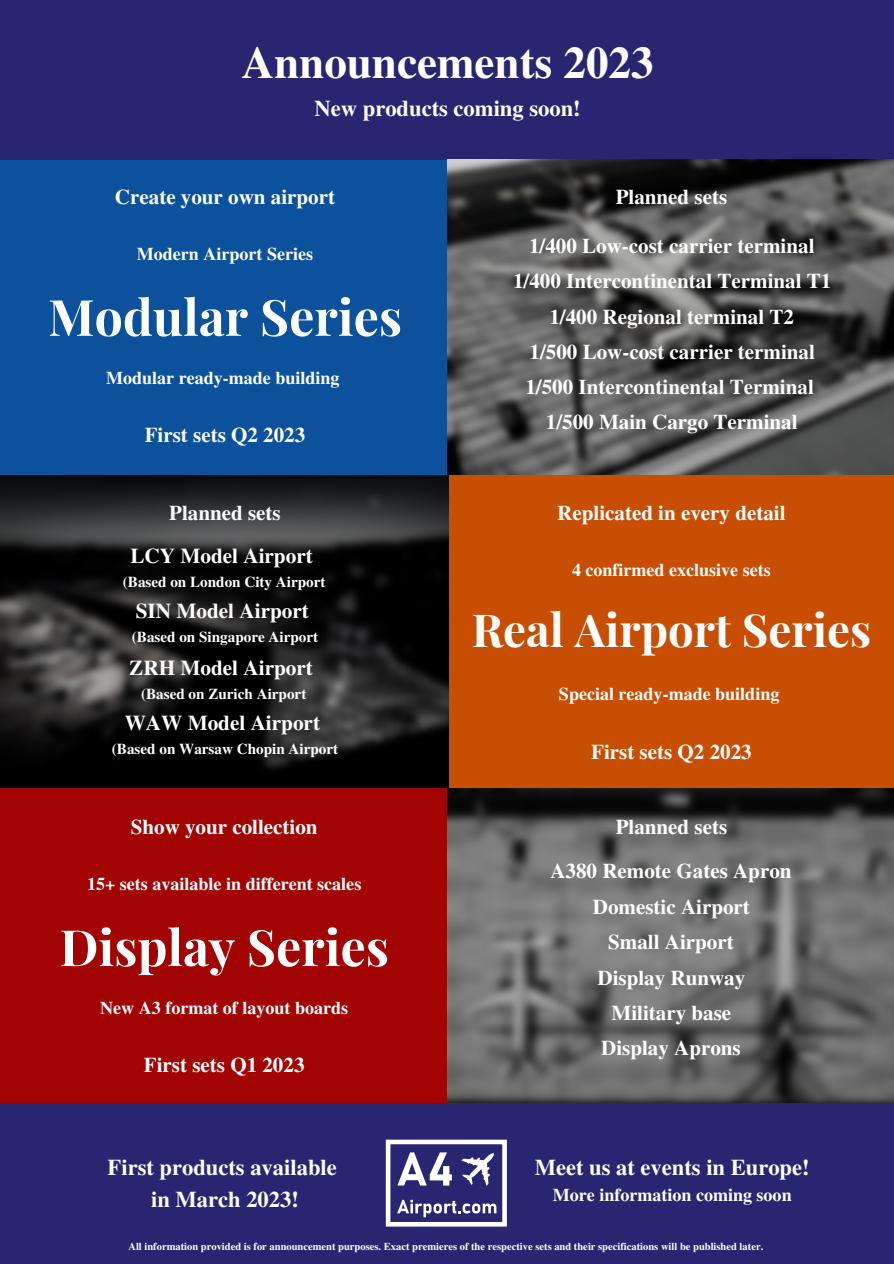
<style>
.page{position:relative;width:894px;height:1264px;background:#fff}
.page>*{position:absolute;margin:0;border:0;box-sizing:border-box;transform-origin:0 0}
.t1{font:700 50.1px "Playfair Display";color:#fff}
.t2{font:700 45.6px "Playfair Display";color:#fff}
.t3{font:700 45px "Te X Gyre Termes";color:#fff}
.t4{font:700 22.5px/31.5px "Te X Gyre Termes";color:#fff;text-align:center}
.t5{font:700 21.15px "Te X Gyre Termes";color:#fff}
.t6{font:700 21px/35.2px "Te X Gyre Termes";color:#fff;text-align:center}
.t7{font:700 18px "Te X Gyre Termes";color:#fff}
.t8{font:700 15.15px "Te X Gyre Termes";color:#fff}
.t9{font:700 10.5px "Te X Gyre Termes";color:#fff}
</style>
<div class="page">
<div style="left:0;top:0;width:893px;height:1263px;background:#282671"></div>
<div style="left:447px;top:474px;width:446px;height:314px;background:#c84e03"></div>
<img style="left:1px;top:474px;width:447px;height:314px">
<div style="left:0;top:160px;width:447px;height:314px;background:#0b519b"></div>
<img style="left:447px;top:160px;width:446px;height:314px">
<div style="left:0;top:788px;width:447px;height:314px;background:#a20404"></div>
<img style="left:447px;top:788px;width:446px;height:314px">
<div style="left:385px;top:1139px;width:121px;height:87px;border:5px solid #fff"></div>
<svg style="left:397px;top:1199px;width:99px;height:18px"></svg>
<svg style="left:397px;top:1152px;width:55px;height:33px"></svg>
<svg style="left:461px;top:1153px;width:33px;height:32px"></svg>
<h3 class="t3" style="left:242px;top:27px;width:413px">Announcements 2023</h3>
<p class="t4" style="left:314px;top:92px;width:267px">New products coming soon!</p>
<p class="t6" style="left:115px;top:178px;width:221px">Create your own airport</p>
<p class="t7" style="left:137px;top:239px;width:178px">Modern Airport Series</p>
<h1 class="t1" style="left:48px;top:282px;width:355px">Modular Series</h1>
<p class="t7" style="left:106px;top:364px;width:235px">Modular ready-made building</p>
<p class="t6" style="left:145px;top:416px;width:162px">First sets Q2 2023</p>
<p class="t6" style="left:169px;top:494px;width:113px">Planned sets</p>
<p class="t5" style="left:130px;top:539px;width:184px">LCY Model Airport</p>
<p class="t8" style="left:123px;top:570px;width:204px">(Based on London City Airport</p>
<p class="t5" style="left:136px;top:594px;width:174px">SIN Model Airport</p>
<p class="t8" style="left:132px;top:624px;width:188px">(Based on Singapore Airport</p>
<p class="t5" style="left:129px;top:651px;width:185px">ZRH Model Airport</p>
<p class="t8" style="left:141px;top:681px;width:167px">(Based on Zurich Airport</p>
<p class="t5" style="left:125px;top:706px;width:197px">WAW Model Airport</p>
<p class="t8" style="left:112px;top:737px;width:228px">(Based on Warsaw Chopin Airport</p>
<p class="t6" style="left:131px;top:808px;width:188px">Show your collection</p>
<p class="t7" style="left:87px;top:869px;width:275px">15+ sets available in different scales</p>
<h1 class="t1" style="left:60px;top:911px;width:331px">Display Series</h1>
<p class="t7" style="left:100px;top:994px;width:249px">New A3 format of layout boards</p>
<p class="t6" style="left:144px;top:1046px;width:162px">First sets Q1 2023</p>
<p class="t6" style="left:615px;top:178px;width:113px">Planned sets</p>
<p class="t6" style="left:513px;top:227px;width:320px">1/400 Low-cost carrier terminal<br>1/400 Intercontinental Terminal T1<br>1/400 Regional terminal T2<br>1/500 Low-cost carrier terminal<br>1/500 Intercontinental Terminal<br>1/500 Main Cargo Terminal</p>
<p class="t6" style="left:557px;top:494px;width:230px">Replicated in every detail</p>
<p class="t7" style="left:572px;top:555px;width:200px">4 confirmed exclusive sets</p>
<h2 class="t2" style="left:471px;top:597px;width:401px">Real Airport Series</h2>
<p class="t7" style="left:559px;top:680px;width:222px">Special ready-made building</p>
<p class="t6" style="left:591px;top:732px;width:162px">First sets Q2 2023</p>
<p class="t6" style="left:550px;top:803px;width:242px;line-height:44.4px">Planned sets<br>A380 Remote Gates Apron</p>
<p class="t6" style="left:592px;top:888px;width:158px">Domestic Airport<br>Small Airport<br>Display Runway<br>Military base<br>Display Aprons</p>
<p class="t4" style="left:108px;top:1150px;width:230px">First products available in March 2023!</p>
<p class="t4" style="left:534px;top:1150px;width:276px">Meet us at events in Europe!</p>
<p class="t7" style="left:552px;top:1180px;width:240px">More information coming soon</p>
<p class="t9" style="left:128px;top:1238px;width:636px">All information provided is for announcement purposes. Exact premieres of the respective sets and their specifications will be published later.</p>
</div>
